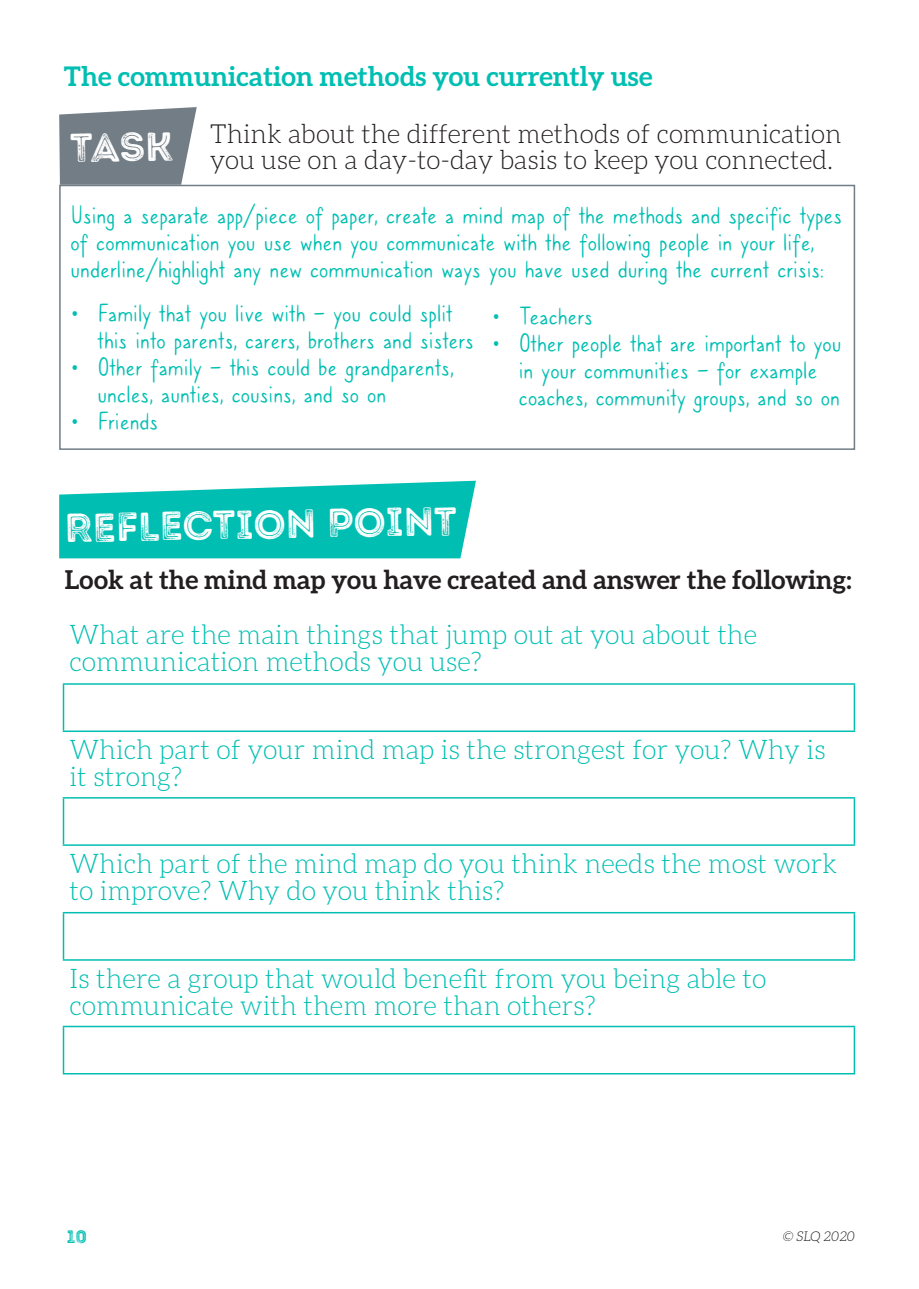
<style>
.page{position:relative;width:919px;height:1289px;background:#fff}
.page>*{position:absolute;margin:0;border:0;box-sizing:border-box;transform-origin:0 0}
.t1{font:40.35px "Intro Rust G Base 2 Line";color:#fff}
.t2{font:27px/27px "Caroni";color:#00bfb2}
.t3{font:300 27px/27px "Aleo";color:#00bfb2}
.t4{font:700 27px "Aleo";color:#00bfb2}
.t5{font:300 26.25px/26.2px "Aleo";color:#231f20}
.t6{font:700 25.95px "Aleo";color:#231f20}
.t7{font:18px "Intro Rust G Base 2 Line";color:#00bfb2}
.t8{font:italic 300 13.5px "Aleo";color:#231f20}
</style>
<div class="page">
<svg style="left:59px;top:107px;width:138px;height:78px;background:#818b92"></svg>
<div style="left:59px;top:185px;width:796px;height:265px;border:2px solid #727d85"></div>
<svg style="left:59px;top:480px;width:417px;height:78px;background:#1dc6ba"></svg>
<svg style="left:63px;top:684px;width:791px;height:388px"></svg>
<hr style="left:63px;top:683px;width:792px;height:1px;background:#00bfb2">
<hr style="left:63px;top:684px;width:1px;height:46px;background:#00bfb2">
<hr style="left:853px;top:684px;width:2px;height:46px;background:#00bfb2">
<hr style="left:63px;top:730px;width:792px;height:2px;background:#00bfb2">
<hr style="left:63px;top:797px;width:792px;height:1px;background:#00bfb2">
<hr style="left:63px;top:798px;width:1px;height:46px;background:#00bfb2">
<hr style="left:853px;top:798px;width:2px;height:46px;background:#00bfb2">
<hr style="left:63px;top:844px;width:792px;height:1px;background:#00bfb2">
<hr style="left:63px;top:911px;width:792px;height:2px;background:#00bfb2">
<hr style="left:63px;top:913px;width:1px;height:46px;background:#00bfb2">
<hr style="left:853px;top:913px;width:2px;height:46px;background:#00bfb2">
<hr style="left:63px;top:959px;width:792px;height:1px;background:#00bfb2">
<hr style="left:63px;top:1025px;width:792px;height:2px;background:#00bfb2">
<hr style="left:63px;top:1027px;width:1px;height:45px;background:#00bfb2">
<hr style="left:853px;top:1027px;width:2px;height:45px;background:#00bfb2">
<hr style="left:63px;top:1072px;width:792px;height:2px;background:#00bfb2">
<p class="t4" style="left:64px;top:60px;width:590px">The communication methods you currently use</p>
<h1 class="t1" style="left:70px;top:122px;width:105px;rotate:-1deg">TASK</h1>
<p class="t5" style="left:210px;top:121px;width:633px">Think about the different methods of communication you use on a day-to-day basis to keep you connected.</p>
<p class="t2" style="left:71px;top:202px;width:773px">Using a separate app/piece of paper, create a mind map of the methods and specific types of communication you use when you communicate with the following people in your life, underline/highlight any new communication ways you have used during the current crisis:</p>
<p class="t2" style="left:98px;top:301px;width:378px;text-indent:-27px">• Family that you live with – you could split this into parents, carers, brothers and sisters</p>
<p class="t2" style="left:98px;top:355px;width:357px;text-indent:-27px">• Other family – this could be grandparents, uncles, aunties, cousins, and so on</p>
<p class="t2" style="left:71px;top:409px;width:89px">• Friends</p>
<p class="t2" style="left:492px;top:304px;width:103px">• Teachers</p>
<p class="t2" style="left:519px;top:331px;width:324px;text-indent:-27px">• Other people that are important to you in your communities – for example coaches, community groups, and so on</p>
<h1 class="t1" style="left:65px;top:502px;width:393px;rotate:-1deg">REFLECTION POINT</h1>
<p class="t6" style="left:65px;top:564px;width:788px">Look at the mind map you have created and answer the following:</p>
<p class="t3" style="left:69px;top:620px;width:689px">What are the main things that jump out at you about the communication methods you use?</p>
<p class="t3" style="left:69px;top:736px;width:757px">Which part of your mind map is the strongest for you? Why is it strong?</p>
<p class="t3" style="left:69px;top:849px;width:769px">Which part of the mind map do you think needs the most work to improve? Why do you think this?</p>
<p class="t3" style="left:69px;top:964px;width:698px">Is there a group that would benefit from you being able to communicate with them more than others?</p>
<p class="t7" style="left:67px;top:1225px;width:22px">10</p>
<p class="t8" style="left:782px;top:1229px;width:74px">© SLQ 2020</p>
</div>
